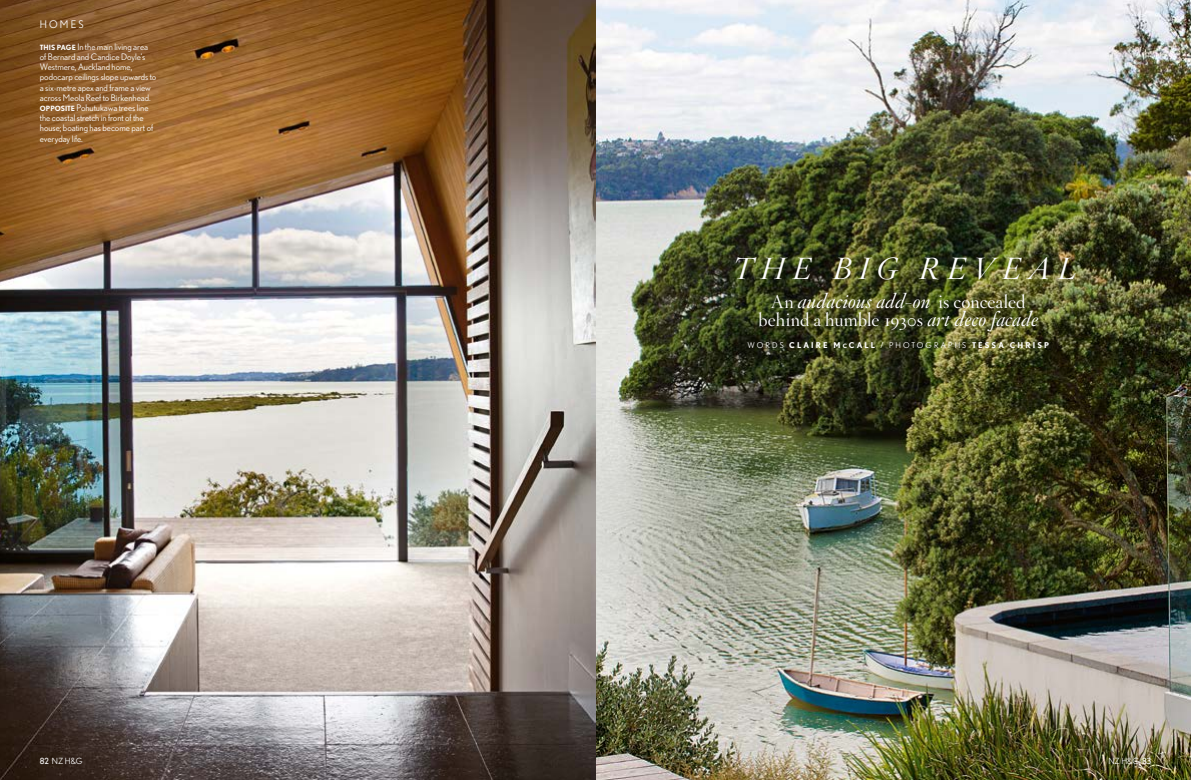
<style>
.page{position:relative;width:1191px;height:780px;background:#fff}
.page>*{position:absolute;margin:0;border:0;box-sizing:border-box;transform-origin:0 0}
.t1{font:italic 300 30px "Hoefler Titling";letter-spacing:.235em;color:#fff}
.t2{font:italic 300 20px "Hoefler Titling";letter-spacing:.015em;color:#fff}
.t3{font:300 18px "Hoefler Titling";letter-spacing:.005em;color:#fff}
.t4{font:10.5px "Nobel";letter-spacing:.21em;color:#fff}
.t5{font:9px/10.2px "Nobel";letter-spacing:-.005em;color:#fff}
.t6{font:8.5px "Nobel";color:#fff}
.t7{font:700 8px "Nobel";letter-spacing:.26em;color:#fff}
.s1{font-weight:700;font-size:7.2px}
.s2{font-style:normal;font-size:18px}
.s3{font-style:italic;font-size:20px}
.s4{font-weight:400}
.s5{font-size:6px}
.s6{font-style:inherit}
</style>
<div class="page">
<img style="left:0;top:0;width:1191px;height:780px">
<p class="t4" style="left:40px;top:19px;width:46px">HOMES</p>
<p class="t5" style="left:40px;top:41px;width:118px"><span class="s1">THIS PAGE</span> In the main living area of Bernard and Candice Doyle’s<br>Westmere, Auckland home, podocarp ceilings slope upwards to a six-metre apex and frame a view across Meola Reef to Birkenhead.<br><span class="s1">OPPOSITE</span> Pohutukawa trees line the coastal stretch in front of the house; boating has become part of everyday life.</p>
<h1 class="t1" style="left:733px;top:251px;width:345px">THE BIG REVEAL</h1>
<h2 class="t2" style="left:771px;top:289px;width:256px"><span class="s2">An</span> audacious add-on <span class="s2">is concealed</span></h2>
<h3 class="t3" style="left:758px;top:306px;width:281px">behind a humble 1930s <span class="s3">art deco facade</span></h3>
<p class="t7" style="left:747px;top:340px;width:303px"><span class="s4">WORDS</span> CLAIRE M<span class="s5">C</span>CALL <span class="s4">/ PHOTOGRAPHS</span> TESSA CHRISP</p>
<p class="t6" style="left:40px;top:755px;width:44px"><span class="s6">82</span> NZ H&amp;G</p>
<p class="t6" style="left:1108px;top:755px;width:44px">NZ H&amp;G <span class="s6">83</span></p>
</div>
